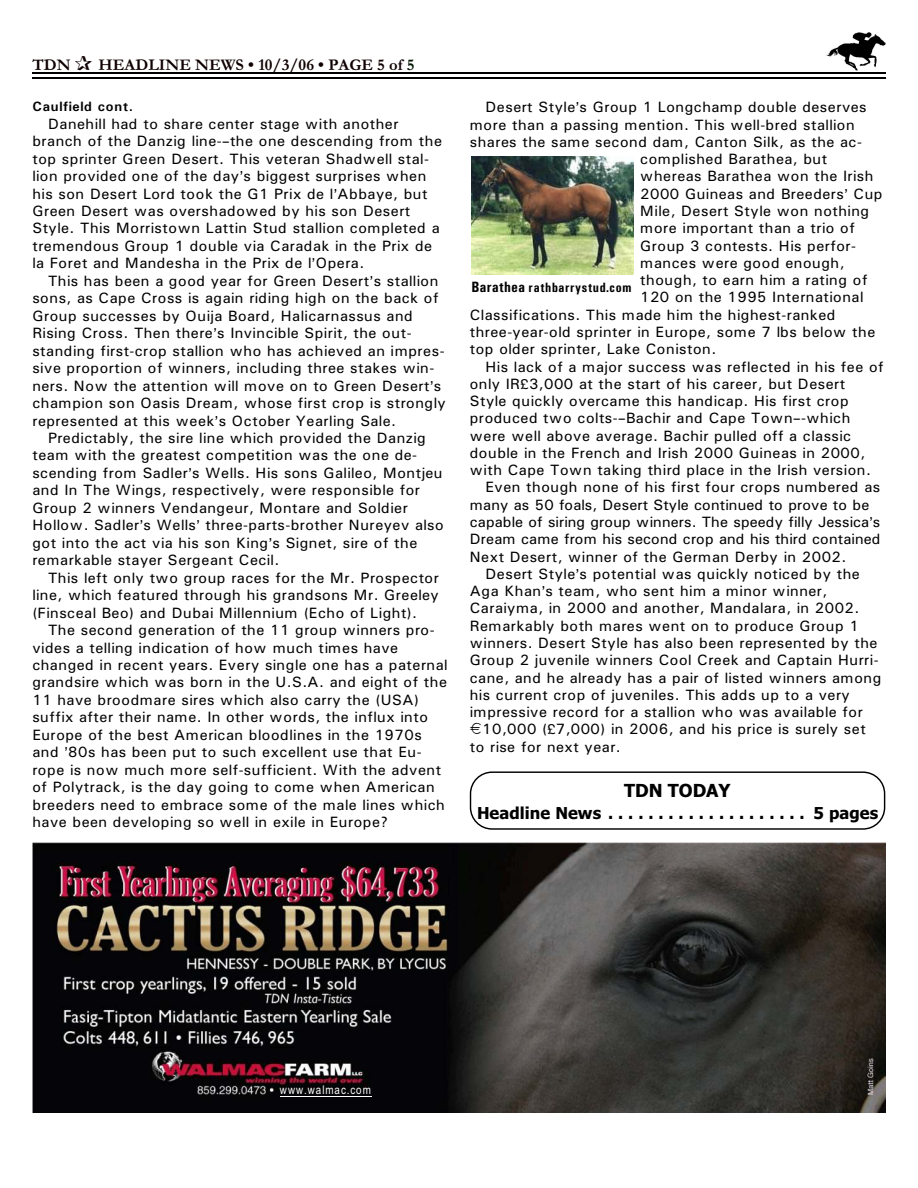
<style>
.page{position:relative;width:918px;height:1188px;background:#fff}
.page>*{position:absolute;margin:0;border:0;box-sizing:border-box;transform-origin:0 0}
.t1{font:700 18px "Tahoma";letter-spacing:-.005em;color:#000}
.t2{font:700 16.5px "Tahoma";letter-spacing:.005em;color:#000}
.t3{font:700 16.5px "Garamond";letter-spacing:.005em;color:#0f0000}
.t4{font:15px/17.4px "Univers";letter-spacing:.03em;color:#000}
.t5{font:15px "Univers";letter-spacing:.005em;color:#000}
.t6{font:700 13.5px "Univers Condensed";letter-spacing:.055em;color:#000}
.t7{font:700 13.5px "Univers";letter-spacing:.065em;color:#000}
.t8{font:12px "Arial Narrow";letter-spacing:.09em;color:#fff}
.s1{color:#001400}
.s2{font-size:15px}
</style>
<div class="page">
<img style="left:826px;top:32px;width:60px;height:38px">
<hr style="left:32px;top:72px;width:853px;height:1px;background:#000">
<hr style="left:32px;top:77px;width:853px;height:2px;background:#000">
<img style="left:32px;top:842px;width:854px;height:270px">
<hr style="left:280px;top:1096px;width:92px;height:1px;background:#fff">
<svg style="left:109px;top:1047px;width:29px;height:1px"></svg>
<svg style="left:146px;top:1047px;width:25px;height:1px"></svg>
<svg style="left:233px;top:1047px;width:29px;height:1px"></svg>
<svg style="left:270px;top:1047px;width:25px;height:1px"></svg>
<img style="left:471px;top:156px;width:163px;height:119px">
<div style="left:470px;top:771px;width:415px;height:59px;border:1px solid #000;border-radius:22px"></div>
<p class="t3" style="left:32px;top:59px;width:40px">TDN</p>
<p class="t3" style="left:98px;top:59px;width:318px">HEADLINE NEWS • 10/3/06 • PAGE 5 of <span class="s1">5</span></p>
<p class="t7" style="left:32px;top:102px;width:102px">Caulfield cont.</p>
<p class="t4" style="left:32px;top:116px;width:411px;text-indent:16px">Danehill had to share center stage with another branch of the Danzig line- the one descending from the top sprinter Green Desert. This veteran Shadwell stal&shy;lion provided one of the day s biggest surprises when his son Desert Lord took the G1 Prix de l Abbaye, but Green Desert was overshadowed by his son Desert Style. This Morristown Lattin Stud stallion completed a tremendous Group 1 double via Caradak in the Prix de la Foret and Mandesha in the Prix de l Opera.</p>
<p class="t4" style="left:32px;top:273px;width:415px;text-indent:16px">This has been a good year for Green Desert s stallion sons, as Cape Cross is again riding high on the back of Group successes by Ouija Board, Halicarnassus and Rising Cross. Then there s Invincible Spirit, the out&shy;standing first-crop stallion who has achieved an impres&shy;sive proportion of winners, including three stakes win&shy;ners. Now the attention will move on to Green Desert s champion son Oasis Dream, whose first crop is strongly represented at this week s October Yearling Sale.</p>
<p class="t4" style="left:32px;top:430px;width:413px;text-indent:16px">Predictably, the sire line which provided the Danzig team with the greatest competition was the one de&shy;scending from Sadler s Wells. His sons Galileo, Montjeu and In The Wings, respectively, were responsible for Group 2 winners Vendangeur, Montare and Soldier Hollow. Sadler s Wells three-parts-brother Nureyev also got into the act via his son King s Signet, sire of the remarkable stayer Sergeant Cecil.</p>
<p class="t4" style="left:32px;top:570px;width:408px;text-align:justify;text-indent:16px">This left only two group races for the Mr. Prospector line, which featured through his grandsons Mr. Greeley (Finsceal Beo) and Dubai Millennium (Echo of Light).</p>
<p class="t4" style="left:32px;top:623px;width:417px;text-indent:16px">The second generation of the 11 group winners pro&shy;vides a telling indication of how much times have changed in recent years. Every single one has a paternal grandsire which was born in the U.S.A. and eight of the 11 have broodmare sires which also carry the (USA) suffix after their name. In other words, the influx into Europe of the best American bloodlines in the 1970s and 80s has been put to such excellent use that Eu&shy;rope is now much more self-sufficient. With the advent of Polytrack, is the day going to come when American breeders need to embrace some of the male lines which have been developing so well in exile in Europe?</p>
<p class="t4" style="left:485px;top:100px;width:383px">Desert Style s Group 1 Longchamp double deserves</p>
<p class="t4" style="left:470px;top:117px;width:386px">more than a passing mention. This well-bred stallion</p>
<p class="t4" style="left:470px;top:134px;width:394px">shares the same second dam, Canton Silk, as the ac-</p>
<p class="t4" style="left:640px;top:152px;width:189px">complished Barathea, but</p>
<p class="t4" style="left:640px;top:169px;width:235px">whereas Barathea won the Irish</p>
<p class="t4" style="left:640px;top:186px;width:244px">2000 Guineas and Breeders Cup</p>
<p class="t4" style="left:640px;top:203px;width:230px">Mile, Desert Style won nothing</p>
<p class="t4" style="left:640px;top:221px;width:216px">more important than a trio of</p>
<p class="t4" style="left:640px;top:238px;width:217px">Group 3 contests. His perfor-</p>
<p class="t4" style="left:640px;top:255px;width:206px">mances were good enough,</p>
<p class="t4" style="left:640px;top:273px;width:229px">though, to earn him a rating of</p>
<p class="t4" style="left:640px;top:290px;width:225px">120 on the 1995 International</p>
<p class="t4" style="left:470px;top:307px;width:367px">Classifications. This made him the highest-ranked</p>
<p class="t4" style="left:470px;top:324px;width:407px">three-year-old sprinter in Europe, some 7 lbs below the</p>
<p class="t4" style="left:470px;top:342px;width:248px">top older sprinter, Lake Coniston.</p>
<p class="t4" style="left:485px;top:359px;width:400px">His lack of a major success was reflected in his fee of</p>
<p class="t4" style="left:470px;top:376px;width:377px">only IR 3,000 at the start of his career, but Desert</p>
<p class="t4" style="left:470px;top:394px;width:380px">Style quickly overcame this handicap. His first crop</p>
<p class="t4" style="left:470px;top:411px;width:382px">produced two colts- Bachir and Cape Town -which</p>
<p class="t4" style="left:470px;top:428px;width:383px">were well above average. Bachir pulled off a classic</p>
<p class="t4" style="left:470px;top:445px;width:397px">double in the French and Irish 2000 Guineas in 2000,</p>
<p class="t4" style="left:470px;top:463px;width:403px">with Cape Town taking third place in the Irish version.</p>
<p class="t4" style="left:485px;top:480px;width:396px">Even though none of his first four crops numbered as</p>
<p class="t5" style="left:470px;top:499px;width:401px">many as 50 foals, Desert Style continued to prove to be</p>
<p class="t5" style="left:470px;top:517px;width:412px">capable of siring group winners. The speedy filly Jessica s</p>
<p class="t5" style="left:470px;top:534px;width:412px">Dream came from his second crop and his third contained</p>
<p class="t4" style="left:470px;top:549px;width:378px">Next Desert, winner of the German Derby in 2002.</p>
<p class="t4" style="left:485px;top:566px;width:376px">Desert Style s potential was quickly noticed by the</p>
<p class="t4" style="left:470px;top:584px;width:359px">Aga Khan s team, who sent him a minor winner,</p>
<p class="t4" style="left:470px;top:601px;width:391px">Caraiyma, in 2000 and another, Mandalara, in 2002.</p>
<p class="t4" style="left:470px;top:618px;width:391px">Remarkably both mares went on to produce Group 1</p>
<p class="t4" style="left:470px;top:635px;width:409px">winners. Desert Style has also been represented by the</p>
<p class="t4" style="left:470px;top:653px;width:410px">Group 2 juvenile winners Cool Creek and Captain Hurri-</p>
<p class="t4" style="left:470px;top:670px;width:413px">cane, and he already has a pair of listed winners among</p>
<p class="t4" style="left:470px;top:687px;width:382px">his current crop of juveniles. This adds up to a very</p>
<p class="t4" style="left:470px;top:705px;width:395px">impressive record for a stallion who was available for</p>
<p class="t4" style="left:482px;top:722px;width:385px">10,000 ( 7,000) in 2006, and his price is surely set</p>
<p class="t4" style="left:470px;top:739px;width:153px">to rise for next year.</p>
<p class="t6" style="left:471px;top:283px;width:161px"><span class="s2">Barathea</span> rathbarrystud.com</p>
<p class="t1" style="left:624px;top:783px;width:108px">TDN TODAY</p>
<p class="t2" style="left:477px;top:807px;width:403px">Headline News .................... 5 pages</p>
<p class="t8" style="left:280px;top:1085px;width:92px">www.walmac.com</p>
</div>
